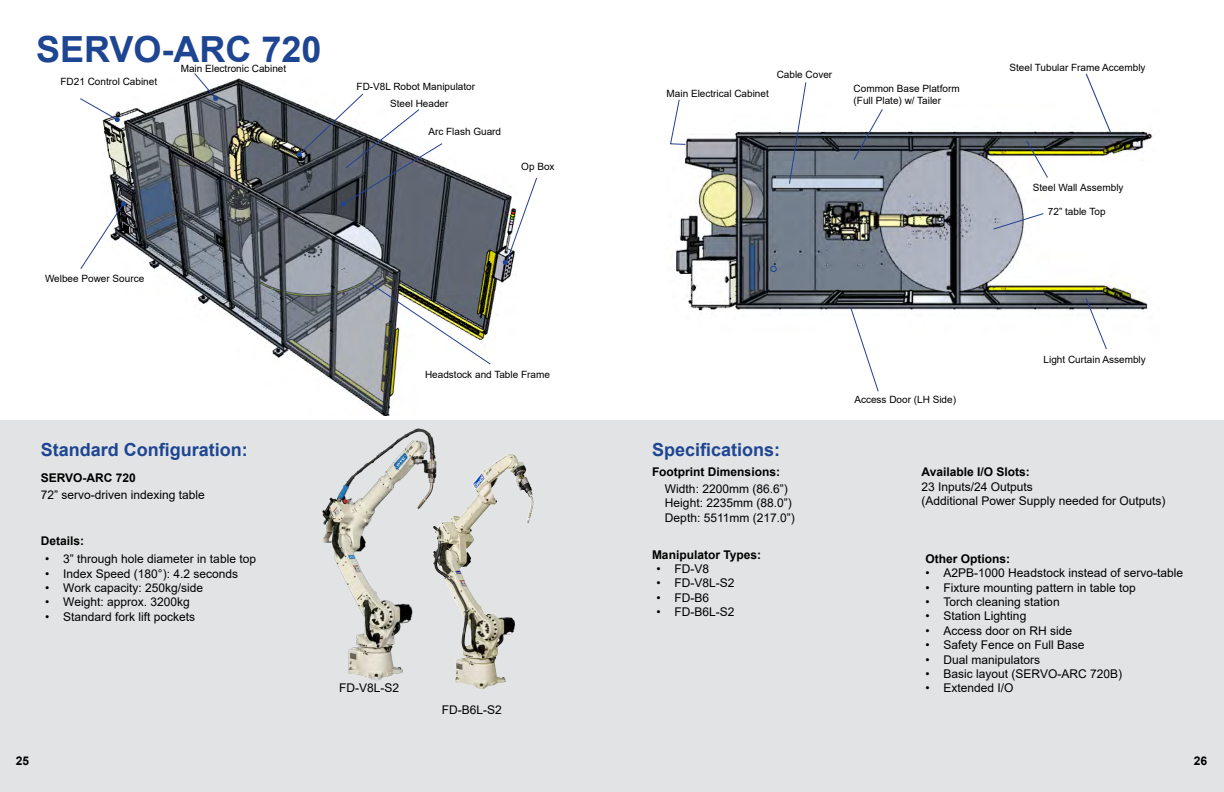
<style>
.page{position:relative;width:1224px;height:792px;background:#fff}
.page>*{position:absolute;margin:0;border:0;box-sizing:border-box;transform-origin:0 0}
.t1{font:700 36px "Arial";color:#1d4592}
.t2{font:700 18px "Arial";color:#1d4592}
.t3{font:12px/14.4px "Arial";color:#000}
.t4{font:700 12px "Arial";color:#000}
.t5{font:10px/12px "Arial";color:#000}
</style>
<div class="page">
<div style="left:0;top:420px;width:1224px;height:372px;background:#e2e3e4"></div>
<img style="left:102px;top:78px;width:411px;height:338px">
<img style="left:675px;top:129px;width:478px;height:183px">
<img style="left:367px;top:281px;width:125px;height:84px">
<svg style="left:788px;top:82px;width:19px;height:103px"></svg>
<svg style="left:853px;top:109px;width:31px;height:52px"></svg>
<svg style="left:1025px;top:140px;width:24px;height:39px"></svg>
<svg style="left:1085px;top:73px;width:27px;height:61px"></svg>
<svg style="left:770px;top:265px;width:7px;height:7px"></svg>
<svg style="left:1085px;top:297px;width:23px;height:52px"></svg>
<svg style="left:193px;top:73px;width:26px;height:28px"></svg>
<svg style="left:80px;top:97px;width:40px;height:25px"></svg>
<svg style="left:80px;top:201px;width:46px;height:69px"></svg>
<svg style="left:670px;top:99px;width:16px;height:46px"></svg>
<svg style="left:296px;top:93px;width:147px;height:114px"></svg>
<svg style="left:502px;top:177px;width:35px;height:89px"></svg>
<svg style="left:849px;top:306px;width:30px;height:86px"></svg>
<svg style="left:992px;top:212px;width:53px;height:18px"></svg>
<img style="left:322px;top:428px;width:113px;height:253px">
<img style="left:432px;top:454px;width:76px;height:235px">
<h1 class="t1" style="left:36px;top:24px;width:287px">SERVO-ARC 720</h1>
<p class="t5" style="left:60px;top:75px;width:98px">FD21 Control Cabinet</p>
<p class="t5" style="left:181px;top:62px;width:107px">Main Electronic Cabinet</p>
<p class="t5" style="left:357px;top:80px;width:120px">FD-V8L Robot Manipulator</p>
<p class="t5" style="left:390px;top:98px;width:60px">Steel Header</p>
<p class="t5" style="left:428px;top:126px;width:74px">Arc Flash Guard</p>
<p class="t5" style="left:521px;top:160px;width:35px">Op Box</p>
<p class="t5" style="left:45px;top:273px;width:101px">Welbee Power Source</p>
<h2 class="t2" style="left:41px;top:437px;width:208px">Standard Configuration:</h2>
<p class="t4" style="left:41px;top:470px;width:97px">SERVO-ARC 720</p>
<p class="t3" style="left:41px;top:488px;width:166px">72” servo-driven indexing table</p>
<p class="t4" style="left:41px;top:533px;width:45px">Details:</p>
<p class="t3" style="left:45px;top:552px;width:212px">• 3” through hole diameter in table top</p>
<p class="t3" style="left:45px;top:566px;width:194px">• Index Speed (180°): 4.2 seconds</p>
<p class="t3" style="left:45px;top:581px;width:159px">• Work capacity: 250kg/side</p>
<p class="t3" style="left:45px;top:595px;width:146px">• Weight: approx. 3200kg</p>
<p class="t3" style="left:45px;top:609px;width:152px">• Standard fork lift pockets</p>
<p class="t5" style="left:425px;top:368px;width:126px">Headstock and Table Frame</p>
<p class="t3" style="left:339px;top:680px;width:62px">FD-V8L-S2</p>
<p class="t3" style="left:442px;top:702px;width:62px">FD-B6L-S2</p>
<p class="t5" style="left:667px;top:88px;width:104px">Main Electrical Cabinet</p>
<p class="t5" style="left:777px;top:68px;width:57px">Cable Cover</p>
<p class="t5" style="left:854px;top:82px;width:108px">Common Base Platform (Full Plate) w/ Tailer</p>
<p class="t5" style="left:1009px;top:62px;width:138px">Steel Tubular Frame Accembly</p>
<p class="t5" style="left:1033px;top:181px;width:92px">Steel Wall Assembly</p>
<p class="t5" style="left:1048px;top:205px;width:59px">72” table Top</p>
<h2 class="t2" style="left:652px;top:437px;width:130px">Specifications:</h2>
<p class="t4" style="left:652px;top:464px;width:130px">Footprint Dimensions:</p>
<p class="t3" style="left:665px;top:482px;width:131px">Width: 2200mm (86.6”)<br>Height: 2235mm (88.0”)<br>Depth: 5511mm (217.0”)</p>
<p class="t4" style="left:652px;top:546px;width:111px">Manipulator Types:</p>
<p class="t3" style="left:656px;top:562px;width:54px">• FD-V8</p>
<p class="t3" style="left:656px;top:576px;width:80px">• FD-V8L-S2</p>
<p class="t3" style="left:656px;top:590px;width:54px">• FD-B6</p>
<p class="t3" style="left:656px;top:605px;width:80px">• FD-B6L-S2</p>
<p class="t5" style="left:854px;top:393px;width:103px">Access Door (LH Side)</p>
<p class="t5" style="left:1044px;top:354px;width:104px">Light Curtain Assembly</p>
<p class="t4" style="left:921px;top:464px;width:110px">Available I/O Slots:</p>
<p class="t3" style="left:921px;top:479px;width:246px">23 Inputs/24 Outputs<br>(Additional Power Supply needed for Outputs)</p>
<p class="t4" style="left:926px;top:550px;width:86px">Other Options:</p>
<p class="t3" style="left:926px;top:566px;width:259px">• A2PB-1000 Headstock instead of servo-table</p>
<p class="t3" style="left:926px;top:580px;width:212px">• Fixture mounting pattern in table top</p>
<p class="t3" style="left:926px;top:594px;width:136px">• Torch cleaning station</p>
<p class="t3" style="left:926px;top:609px;width:102px">• Station Lighting</p>
<p class="t3" style="left:926px;top:623px;width:148px">• Access door on RH side</p>
<p class="t3" style="left:926px;top:638px;width:160px">• Safety Fence on Full Base</p>
<p class="t3" style="left:926px;top:652px;width:116px">• Dual manipulators</p>
<p class="t3" style="left:926px;top:666px;width:198px">• Basic layout (SERVO-ARC 720B)</p>
<p class="t3" style="left:926px;top:681px;width:90px">• Extended I/O</p>
<p class="t4" style="left:16px;top:752px;width:15px">25</p>
<p class="t4" style="left:1194px;top:752px;width:15px">26</p>
</div>
